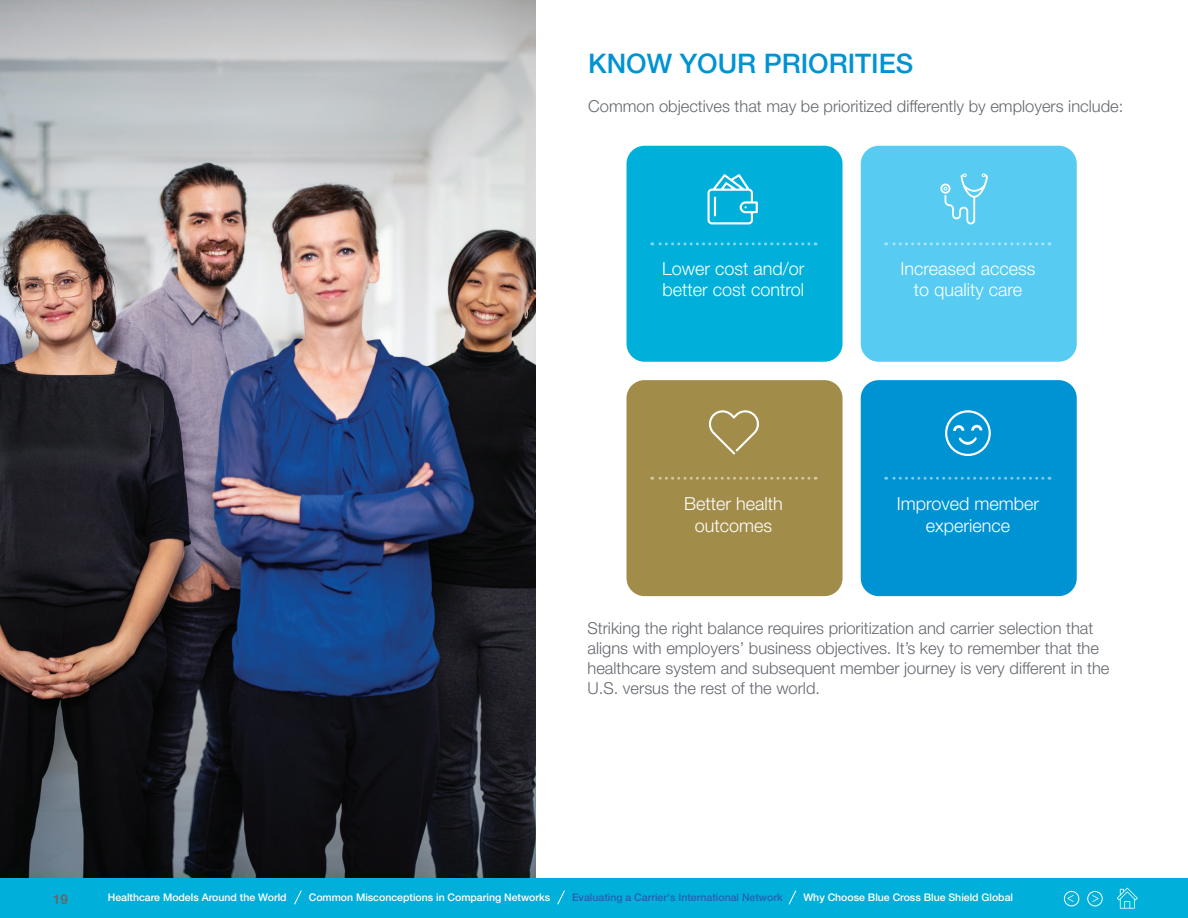
<style>
.page{position:relative;width:1188px;height:918px;background:#fff}
.page>*{position:absolute;margin:0;border:0;box-sizing:border-box;transform-origin:0 0}
.t1{font:500 27px "Helvetica Neue LT Std";color:#0093d3}
.t2{font:300 18px/21.6px "Helvetica Neue LT Std";color:#fff;text-align:center}
.t3{font:300 16.5px/19.8px "Helvetica Neue LT Std";color:#64686f}
.t4{font:14.1px "Minion Pro";color:#fff}
.t5{font:700 13.5px "Helvetica Neue LT Std";color:#64686f}
.t6{font:500 10.5px "Helvetica Neue LT Std";color:#fff}
.t7{font:500 10.5px "Helvetica Neue LT Std";color:#2163b0}
</style>
<div class="page">
<img style="left:0;top:0;width:536px;height:878px">
<div style="left:0;top:878px;width:1188px;height:40px;background:#00b0da"></div>
<div style="left:1064px;top:891px;width:15px;height:15px;border:1px solid #fff;border-radius:50%"></div>
<div style="left:1088px;top:891px;width:14px;height:15px;border:1px solid #fff;border-radius:50%"></div>
<svg style="left:1117px;top:888px;width:21px;height:21px"></svg>
<div style="left:627px;top:146px;width:216px;height:216px;background:#00b0da;border-radius:18px"></div>
<div style="left:627px;top:380px;width:216px;height:216px;background:#a28c49;border-radius:18px"></div>
<div style="left:861px;top:146px;width:216px;height:216px;background:#57cbf2;border-radius:18px"></div>
<div style="left:861px;top:380px;width:216px;height:216px;background:#0093d3;border-radius:18px"></div>
<svg style="left:652px;top:242px;width:157px;height:3px"></svg>
<svg style="left:886px;top:242px;width:157px;height:3px"></svg>
<svg style="left:886px;top:477px;width:157px;height:3px"></svg>
<svg style="left:652px;top:477px;width:157px;height:3px"></svg>
<svg style="left:708px;top:174px;width:50px;height:50px"></svg>
<svg style="left:708px;top:410px;width:51px;height:45px"></svg>
<svg style="left:940px;top:173px;width:48px;height:52px"></svg>
<div style="left:945px;top:410px;width:46px;height:46px;border:2px solid #fff;border-radius:50%"></div>
<svg style="left:953px;top:425px;width:11px;height:6px"></svg>
<svg style="left:971px;top:425px;width:11px;height:6px"></svg>
<svg style="left:959px;top:437px;width:18px;height:8px"></svg>
<svg style="left:294px;top:890px;width:8px;height:15px"></svg>
<svg style="left:557px;top:890px;width:8px;height:15px"></svg>
<svg style="left:788px;top:890px;width:9px;height:15px"></svg>
<h1 class="t1" style="left:588px;top:47px;width:327px">KNOW YOUR PRIORITIES</h1>
<p class="t3" style="left:588px;top:96px;width:537px">Common objectives that may be prioritized differently by employers include:</p>
<p class="t2" style="left:662px;top:257px;width:144px;text-align:left">Lower cost and/or better cost control</p>
<p class="t2" style="left:901px;top:257px;width:137px">Increased access to quality care</p>
<p class="t2" style="left:684px;top:493px;width:100px">Better health outcomes</p>
<p class="t2" style="left:897px;top:493px;width:144px">Improved member experience</p>
<p class="t3" style="left:588px;top:618px;width:523px">Striking the right balance requires prioritization and carrier selection that aligns with employers’ business objectives. It’s key to remember that the healthcare system and subsequent member journey is very different in the U.S. versus the rest of the world.</p>
<p class="t6" style="left:108px;top:892px;width:180px">Healthcare Models Around the World</p>
<p class="t6" style="left:309px;top:892px;width:243px">Common Misconceptions in Comparing Networks</p>
<p class="t7" style="left:572px;top:892px;width:212px">Evaluating a Carrier's International Network</p>
<p class="t6" style="left:803px;top:892px;width:211px">Why Choose Blue Cross Blue Shield Global</p>
<p class="t5" style="left:53px;top:890px;width:17px">19</p>
<p class="t4" style="left:1067px;top:888px;width:9px">&lt;</p>
<p class="t4" style="left:1100px;top:909px;width:9px;rotate:-180deg">&lt;</p>
</div>
